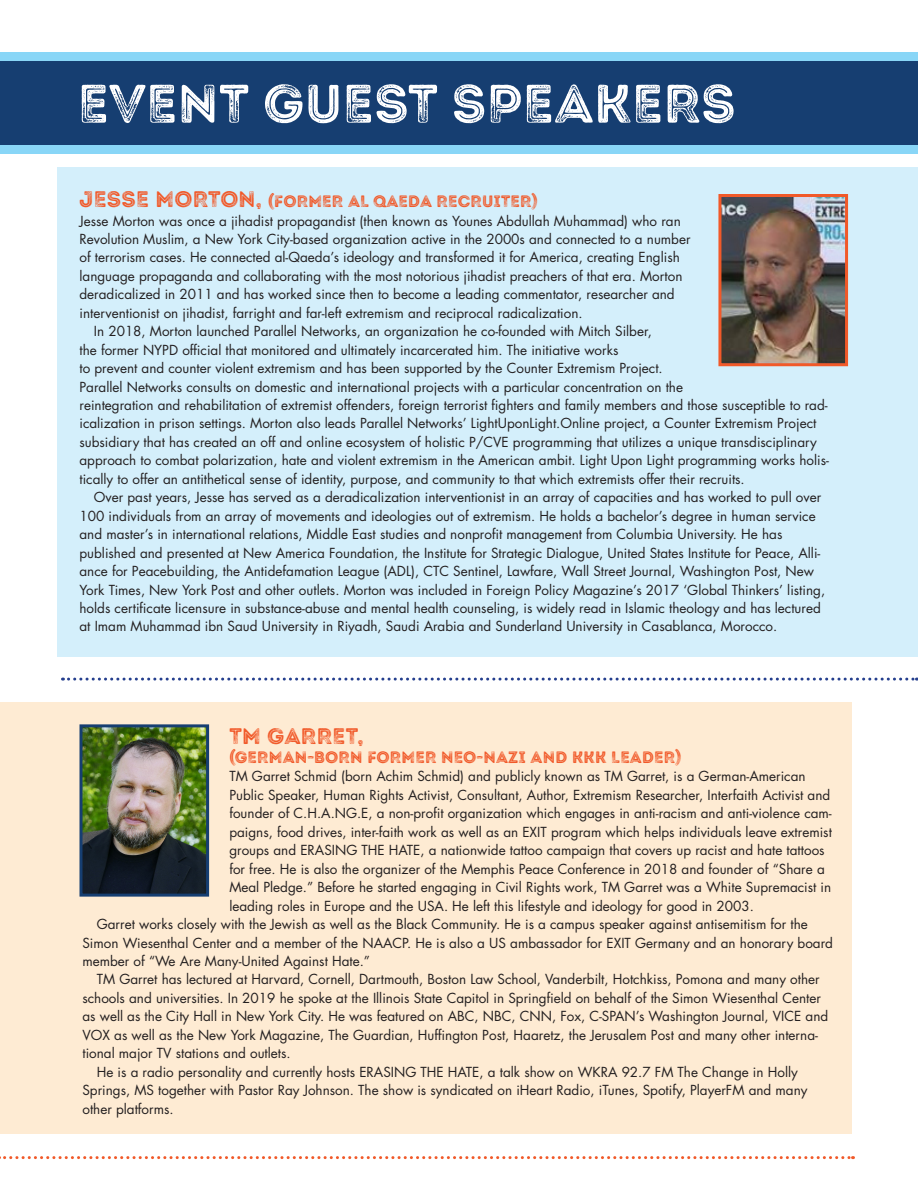
<style>
.page{position:relative;width:918px;height:1188px;background:#fff}
.page>*{position:absolute;margin:0;border:0;box-sizing:border-box;transform-origin:0 0}
.t1{font:54px "Intro Rust G Base 2 Line";letter-spacing:.01em;color:#fff}
.t2{font:22.5px "Intro Rust G Base 2 Line";letter-spacing:.01em;color:#f15929}
.t3{font:16.5px "Intro Rust G Base 2 Line";letter-spacing:.01em;color:#f15929}
.t4{font:13.5px/18.5px "Futura";color:#231f20}
.s1{font-size:22.5px}
</style>
<div class="page">
<div style="left:0;top:52px;width:918px;height:101px;background:#89d6f7"></div>
<div style="left:0;top:62px;width:918px;height:83px;background:#163e71"></div>
<div style="left:0;top:703px;width:851px;height:431px;background:#feebd3"></div>
<img style="left:84px;top:728px;width:121px;height:165px">
<div style="left:80px;top:724px;width:129px;height:173px;border:3px solid #163e71"></div>
<div style="left:58px;top:168px;width:860px;height:489px;background:#d4effb"></div>
<img style="left:722px;top:198px;width:122px;height:164px">
<div style="left:718px;top:194px;width:130px;height:172px;border:3px solid #f15929"></div>
<svg style="left:62px;top:678px;width:855px;height:3px"></svg>
<svg style="left:0;top:1156px;width:854px;height:3px"></svg>
<p class="t1" style="left:78px;top:69px;width:659px">EVENT GUEST SPEAKERS</p>
<p class="t3" style="left:80px;top:191px;width:460px"><span class="s1">JESSE MORTON,</span> (FORMER AL QAEDA RECRUITER)</p>
<p class="t4" style="left:80px;top:211px;width:613px">Jesse Morton was once a jihadist propagandist (then known as Younes Abdullah Muhammad) who ran Revolution Muslim, a New York City-based organization active in the 2000s and connected to a number of terrorism cases. He connected al-Qaeda’s ideology and transformed it for America, creating English language propaganda and collaborating with the most notorious jihadist preachers of that era. Morton deradicalized in 2011 and has worked since then to become a leading commentator, researcher and interventionist on jihadist, farright and far-left extremism and reciprocal radicalization.</p>
<p class="t4" style="left:94px;top:322px;width:560px">In 2018, Morton launched Parallel Networks, an organization he co-founded with Mitch Silber,</p>
<p class="t4" style="left:80px;top:341px;width:540px">the former NYPD official that monitored and ultimately incarcerated him. The initiative works</p>
<p class="t4" style="left:80px;top:359px;width:751px">to prevent and counter violent extremism and has been supported by the Counter Extremism Project.<br>Parallel Networks consults on domestic and international projects with a particular concentration on the<br>reintegration and rehabilitation of extremist offenders, foreign terrorist fighters and family members and those susceptible to rad&shy;icalization in prison settings. Morton also leads Parallel Networks’ LightUponLight.Online project, a Counter Extremism Project subsidiary that has created an off and online ecosystem of holistic P/CVE programming that utilizes a unique transdisciplinary approach to combat polarization, hate and violent extremism in the American ambit. Light Upon Light programming works holis&shy;tically to offer an antithetical sense of identity, purpose, and community to that which extremists offer their recruits.</p>
<p class="t4" style="left:80px;top:488px;width:743px;text-indent:14px">Over past years, Jesse has served as a deradicalization interventionist in an array of capacities and has worked to pull over<br>100 individuals from an array of movements and ideologies out of extremism. He holds a bachelor’s degree in human service and master’s in international relations, Middle East studies and nonprofit management from Columbia University. He has</p>
<p class="t4" style="left:80px;top:544px;width:747px">published and presented at New America Foundation, the Institute for Strategic Dialogue, United States Institute for Peace, Alli&shy;ance for Peacebuilding, the Antidefamation League (ADL), CTC Sentinel, Lawfare, Wall Street Journal, Washington Post, New York Times, New York Post and other outlets. Morton was included in Foreign Policy Magazine’s 2017 ‘Global Thinkers’ listing, holds certificate licensure in substance-abuse and mental health counseling, is widely read in Islamic theology and has lectured at Imam Muhammad ibn Saud University in Riyadh, Saudi Arabia and Sunderland University in Casablanca, Morocco.</p>
<p class="t2" style="left:229px;top:721px;width:136px">TM GARRET,</p>
<p class="t3" style="left:229px;top:747px;width:454px">(GERMAN-BORN FORMER NEO-NAZI AND KKK LEADER)</p>
<p class="t4" style="left:229px;top:767px;width:604px">TM Garret Schmid (born Achim Schmid) and publicly known as TM Garret, is a German-American Public Speaker, Human Rights Activist, Consultant, Author, Extremism Researcher, Interfaith Activist and founder of C.H.A.NG.E, a non-profit organization which engages in anti-racism and anti-violence cam&shy;paigns, food drives, inter-faith work as well as an EXIT program which helps individuals leave extremist groups and ERASING THE HATE, a nationwide tattoo campaign that covers up racist and hate tattoos for free. He is also the organizer of the Memphis Peace Conference in 2018 and founder of “Share a Meal Pledge.” Before he started engaging in Civil Rights work, TM Garret was a White Supremacist in leading roles in Europe and the USA. He left this lifestyle and ideology for good in 2003.</p>
<p class="t4" style="left:82px;top:915px;width:752px;text-indent:14px">Garret works closely with the Jewish as well as the Black Community. He is a campus speaker against antisemitism for the<br>Simon Wiesenthal Center and a member of the NAACP. He is also a US ambassador for EXIT Germany and an honorary board member of “We Are Many-United Against Hate.”</p>
<p class="t4" style="left:82px;top:970px;width:747px;text-indent:14px">TM Garret has lectured at Harvard, Cornell, Dartmouth, Boston Law School, Vanderbilt, Hotchkiss, Pomona and many other schools and universities. In 2019 he spoke at the Illinois State Capitol in Springfield on behalf of the Simon Wiesenthal Center as well as the City Hall in New York City. He was featured on ABC, NBC, CNN, Fox, C-SPAN’s Washington Journal, VICE and VOX as well as the New York Magazine, The Guardian, Huffington Post, Haaretz, the Jerusalem Post and many other interna&shy;tional major TV stations and outlets.</p>
<p class="t4" style="left:82px;top:1063px;width:727px;text-indent:14px">He is a radio personality and currently hosts ERASING THE HATE, a talk show on WKRA 92.7 FM The Change in Holly<br>Springs, MS together with Pastor Ray Johnson. The show is syndicated on iHeart Radio, iTunes, Spotify, PlayerFM and many other platforms.</p>
</div>
